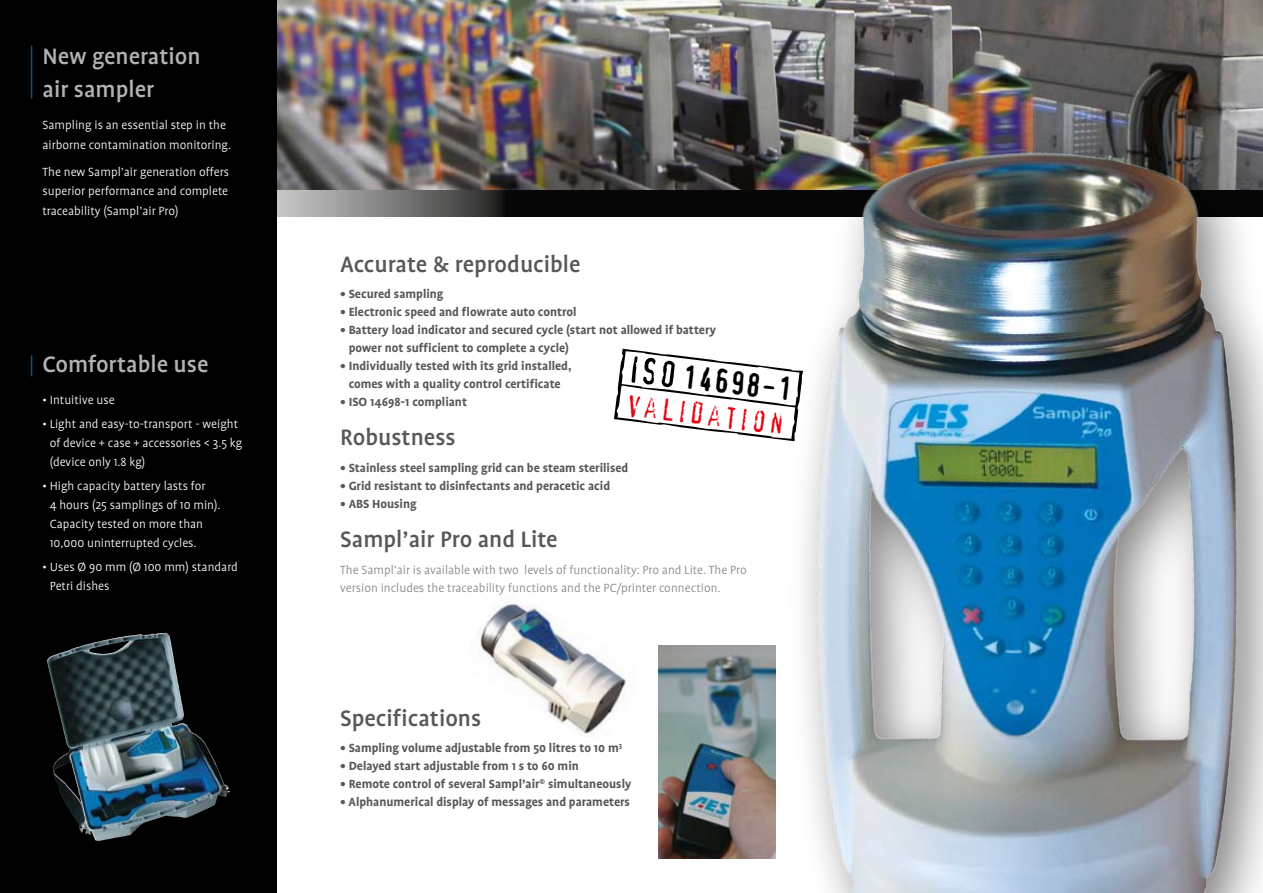
<style>
.page{position:relative;width:1263px;height:893px;background:#fff}
.page>*{position:absolute;margin:0;border:0;box-sizing:border-box;transform-origin:0 0}
.t1{font:31.8px "Confidential";color:#000}
.t2{font:29.25px "Confidential";color:#e30613}
.t3{font:500 25.5px "Profile";color:#575756}
.t4{font:500 25.5px/33.6px "Profile";color:#b2b2b2}
.t5{font:700 13.5px/18px "Profile";color:#575756}
.t6{font:300 13.5px/19.2px "Profile";color:#fff}
.t7{font:300 13.5px/18px "Profile";color:#878787}
</style>
<div class="page">
<img style="left:479px;top:604px;width:147px;height:133px">
<svg style="left:276px;top:189px;width:468px;height:28px"></svg>
<img style="left:276px;top:0;width:987px;height:189px">
<div style="left:0;top:0;width:276px;height:893px;background:#000"></div>
<hr style="left:31px;top:46px;width:1px;height:53px;background:#005595">
<svg style="left:31px;top:355px;width:1px;height:21px"></svg>
<div style="left:781px;top:117px;width:482px;height:776px;background:#000;opacity:.5"></div>
<img style="left:744px;top:147px;width:519px;height:746px">
<img style="left:658px;top:645px;width:118px;height:213px">
<img style="left:47px;top:633px;width:117px;height:124px">
<svg style="left:614px;top:349px;width:189px;height:92px"></svg>
<h3 class="t4" style="left:43px;top:39px;width:160px">New generation air sampler</h3>
<p class="t6" style="left:43px;top:116px;width:190px">Sampling is an essential step in the airborne contamination monitoring.</p>
<p class="t6" style="left:43px;top:163px;width:188px;text-align:justify">The new Sampl’air generation offers superior performance and complete traceability (Sampl’air Pro)</p>
<h3 class="t4" style="left:43px;top:348px;width:167px">Comfortable use</h3>
<p class="t6" style="left:43px;top:391px;width:74px">• Intuitive use</p>
<p class="t6" style="left:50px;top:414px;width:194px;text-indent:-7px">• Light and easy-to-transport - weight of device + case + accessories &lt; 3.5 kg (device only 1.8 kg)</p>
<p class="t6" style="left:50px;top:476px;width:172px;text-indent:-7px">• High capacity battery lasts for<br>4 hours (25 samplings of 10 min).<br>Capacity tested on more than<br>10,000 uninterrupted cycles.</p>
<p class="t6" style="left:50px;top:557px;width:190px;text-indent:-7px">• Uses Ø 90 mm (Ø 100 mm) standard<br>Petri dishes</p>
<h3 class="t3" style="left:340px;top:251px;width:242px">Accurate &amp; reproducible</h3>
<p class="t5" style="left:340px;top:285px;width:105px">• Secured sampling</p>
<p class="t5" style="left:340px;top:303px;width:238px">• Electronic speed and flowrate auto control</p>
<p class="t5" style="left:349px;top:321px;width:369px;text-indent:-8px">• Battery load indicator and secured cycle (start not allowed if battery power not sufficient to complete a cycle)</p>
<p class="t5" style="left:340px;top:357px;width:233px;text-align:center">• Individually tested with its grid installed, comes with a quality control certificate</p>
<p class="t5" style="left:340px;top:393px;width:128px">• ISO 14698-1 compliant</p>
<h3 class="t3" style="left:340px;top:424px;width:117px">Robustness</h3>
<p class="t5" style="left:340px;top:459px;width:290px">• Stainless steel sampling grid can be steam sterilised</p>
<p class="t5" style="left:340px;top:477px;width:271px">• Grid resistant to disinfectants and peracetic acid</p>
<p class="t5" style="left:340px;top:495px;width:78px">• ABS Housing</p>
<h3 class="t3" style="left:340px;top:526px;width:219px">Sampl’air Pro and Lite</h3>
<p class="t7" style="left:340px;top:560px;width:408px">The Sampl’air is available with two levels of functionality: Pro and Lite. The Pro version includes the traceability functions and the PC/printer connection.</p>
<h1 class="t1" style="left:684px;top:363px;width:113px;rotate:7deg">14698-1</h1>
<h2 class="t2" style="left:628px;top:393px;width:160px;rotate:7deg">validation</h2>
<h3 class="t3" style="left:340px;top:705px;width:143px">Specifications</h3>
<p class="t5" style="left:340px;top:739px;width:283px">• Sampling volume adjustable from 50 litres to 10 m<sup>3</sup></p>
<p class="t5" style="left:340px;top:757px;width:240px">• Delayed start adjustable from 1 s to 60 min</p>
<p class="t5" style="left:340px;top:775px;width:293px">• Remote control of several Sampl’air<sup>®</sup> simultaneously</p>
<p class="t5" style="left:340px;top:793px;width:291px">• Alphanumerical display of messages and parameters</p>
</div>
